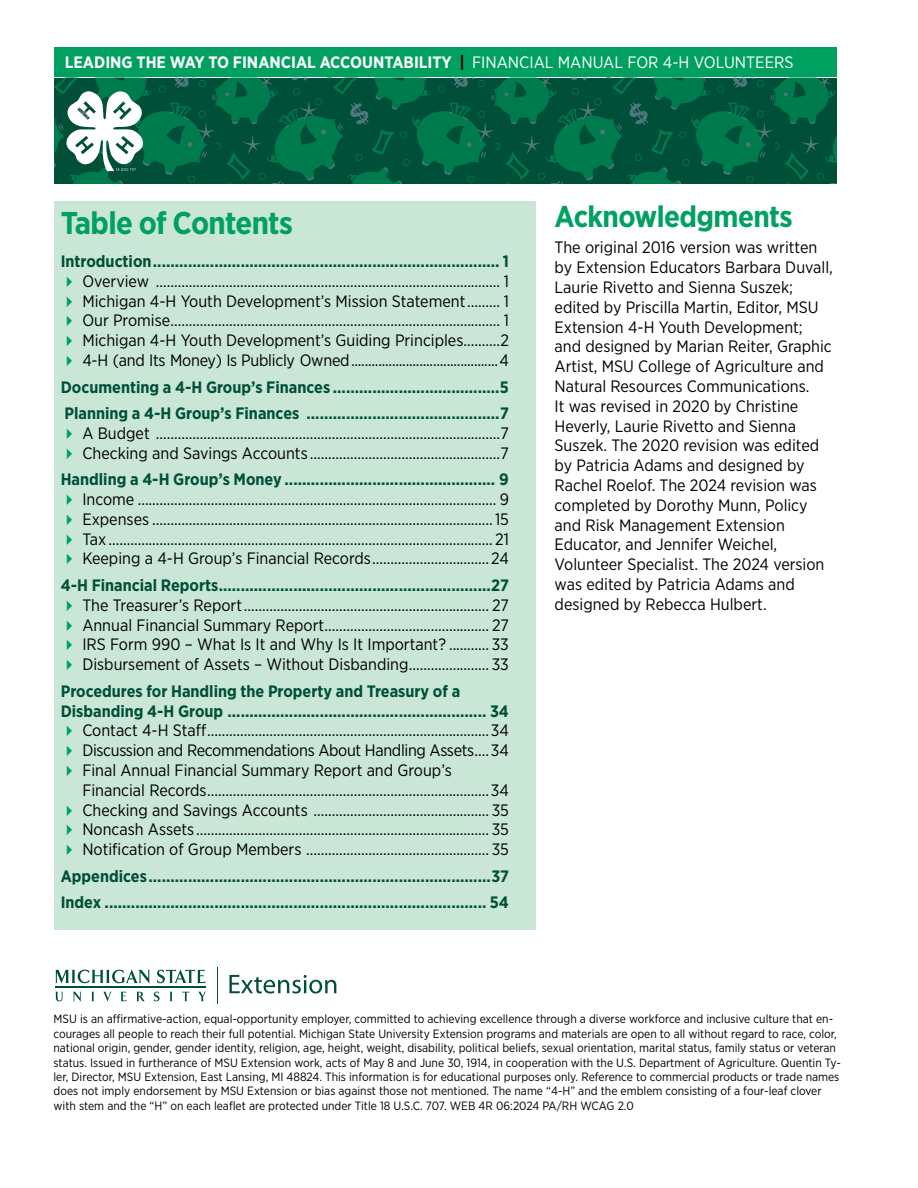
<style>
.page{position:relative;width:918px;height:1188px;background:#fff}
.page>*{position:absolute;margin:0;border:0;box-sizing:border-box;transform-origin:0 0}
.t1{font:700 31.5px "Gotham Narrow";letter-spacing:-.02em;color:#00a160}
.t2{font:700 30px "Gotham Narrow";letter-spacing:-.02em;color:#00a160}
.Body{font:16.5px/19.8px "Gotham Narrow";color:#000;text-align:justify}
.t3{font:700 16.5px "Gotham Narrow";color:#004f39}
.t4{font:700 16.5px "Gotham Narrow";color:#fff}
.Body-2{font:16.5px "Gotham Narrow";letter-spacing:-.02em;color:#000}
.Body__Indicia{font:12px/14.4px "Gotham Narrow";color:#000}
.s1{color:#000}
.s2{font-weight:400}
.s3{font-weight:700;color:#004f39}
</style>
<div class="page">
<div style="left:54px;top:202px;width:482px;height:728px;background:#c9e6d7"></div>
<svg style="left:55px;top:992px;width:8px;height:9px"></svg>
<svg style="left:73px;top:992px;width:8px;height:10px"></svg>
<svg style="left:92px;top:992px;width:2px;height:9px"></svg>
<svg style="left:103px;top:992px;width:8px;height:10px"></svg>
<svg style="left:121px;top:992px;width:6px;height:9px"></svg>
<svg style="left:137px;top:992px;width:8px;height:9px"></svg>
<svg style="left:154px;top:992px;width:6px;height:9px"></svg>
<svg style="left:170px;top:992px;width:2px;height:9px"></svg>
<svg style="left:182px;top:992px;width:7px;height:9px"></svg>
<svg style="left:198px;top:992px;width:8px;height:9px"></svg>
<svg style="left:55px;top:969px;width:95px;height:15px"></svg>
<svg style="left:157px;top:969px;width:49px;height:14px"></svg>
<hr style="left:55px;top:986px;width:151px;height:1px;background:#004f39">
<svg style="left:229px;top:975px;width:107px;height:19px"></svg>
<hr style="left:217px;top:967px;width:1px;height:37px;background:#004f39">
<svg style="left:54px;top:77px;width:783px;height:107px;background:#035f42"></svg>
<svg style="left:66px;top:91px;width:77px;height:80px"></svg>
<div style="left:54px;top:47px;width:783px;height:30px;background:#00a160"></div>
<p class="t4" style="left:65px;top:52px;width:730px">LEADING THE WAY TO FINANCIAL ACCOUNTABILITY <span class="s1">|</span> <span class="s2">FINANCIAL MANUAL FOR 4-H VOLUNTEERS</span></p>
<h2 class="t1" style="left:61px;top:202px;width:234px">Table of Contents</h2>
<p class="Body" style="left:82px;top:251px;width:428px;text-indent:-22px"><span class="s3">Introduction............................................................................... 1<br></span>Overview .............................................................................................. 1<br>Michigan 4-H Youth Development’s Mission Statement......... 1<br>Our Promise.......................................................................................... 1<br>Michigan 4-H Youth Development’s Guiding Principles..........2<br>4-H (and Its Money) Is Publicly Owned...........................................4</p>
<p class="t3" style="left:61px;top:376px;width:450px">Documenting a 4-H Group’s Finances ......................................5</p>
<p class="Body" style="left:82px;top:403px;width:428px;text-indent:-18px"><span class="s3">Planning a 4-H Group’s Finances ............................................7<br></span>A Budget ..............................................................................................7<br>Checking and Savings Accounts ....................................................7</p>
<p class="Body" style="left:82px;top:469px;width:428px;text-indent:-22px"><span class="s3">Handling a 4-H Group’s Money ................................................ 9<br></span>Income .................................................................................................. 9<br>Expenses .............................................................................................15<br>Tax ......................................................................................................... 21<br>Keeping a 4-H Group’s Financial Records................................24</p>
<p class="Body" style="left:82px;top:575px;width:428px;text-indent:-22px"><span class="s3">4-H Financial Reports..............................................................27<br></span>The Treasurer’s Report................................................................... 27<br>Annual Financial Summary Report............................................. 27<br>IRS Form 990 – What Is It and Why Is It Important? ........... 33</p>
<p class="Body" style="left:82px;top:654px;width:428px">Disbursement of Assets – Without Disbanding...................... 33</p>
<p class="t3" style="left:61px;top:680px;width:401px">Procedures for Handling the Property and Treasury of a</p>
<p class="t3" style="left:61px;top:700px;width:450px">Disbanding 4-H Group ........................................................... 34</p>
<p class="Body" style="left:82px;top:720px;width:428px">Contact 4-H Staff.............................................................................34</p>
<p class="Body-2" style="left:82px;top:740px;width:428px">Discussion and Recommendations About Handling Assets....34</p>
<p class="Body" style="left:82px;top:760px;width:371px">Final Annual Financial Summary Report and Group’s</p>
<p class="Body" style="left:82px;top:780px;width:428px">Financial Records.............................................................................34</p>
<p class="Body" style="left:82px;top:799px;width:428px">Checking and Savings Accounts ................................................ 35</p>
<p class="Body" style="left:82px;top:819px;width:428px">Noncash Assets ................................................................................ 35</p>
<p class="Body" style="left:82px;top:839px;width:428px">Notification of Group Members .................................................. 35</p>
<p class="t3" style="left:61px;top:865px;width:450px">Appendices..............................................................................37</p>
<p class="t3" style="left:61px;top:892px;width:450px">Index ....................................................................................... 54</p>
<h2 class="t2" style="left:555px;top:197px;width:240px">Acknowledgments</h2>
<p class="Body" style="left:555px;top:237px;width:280px;text-align:left">The original 2016 version was written by Extension Educators Barbara Duvall, Laurie Rivetto and Sienna Suszek; edited by Priscilla Martin, Editor, MSU Extension 4-H Youth Development; and designed by Marian Reiter, Graphic Artist, MSU College of Agriculture and Natural Resources Communications.<br>It was revised in 2020 by Christine Heverly, Laurie Rivetto and Sienna Suszek. The 2020 revision was edited by Patricia Adams and designed by Rachel Roelof. The 2024 revision was completed by Dorothy Munn, Policy and Risk Management Extension Educator, and Jennifer Weichel, Volunteer Specialist. The 2024 version was edited by Patricia Adams and designed by Rebecca Hulbert.</p>
<p class="Body__Indicia" style="left:54px;top:1012px;width:789px">MSU is an affirmative-action, equal-opportunity employer, committed to achieving excellence through a diverse workforce and inclusive culture that en&shy;courages all people to reach their full potential. Michigan State University Extension programs and materials are open to all without regard to race, color, national origin, gender, gender identity, religion, age, height, weight, disability, political beliefs, sexual orientation, marital status, family status or veteran status. Issued in furtherance of MSU Extension work, acts of May 8 and June 30, 1914, in cooperation with the U.S. Department of Agriculture. Quentin Ty&shy;ler, Director, MSU Extension, East Lansing, MI 48824. This information is for educational purposes only. Reference to commercial products or trade names does not imply endorsement by MSU Extension or bias against those not mentioned. The name “4-H” and the emblem consisting of a four-leaf clover with stem and the “H” on each leaflet are protected under Title 18 U.S.C. 707. WEB 4R 06:2024 PA/RH WCAG 2.0</p>
</div>
